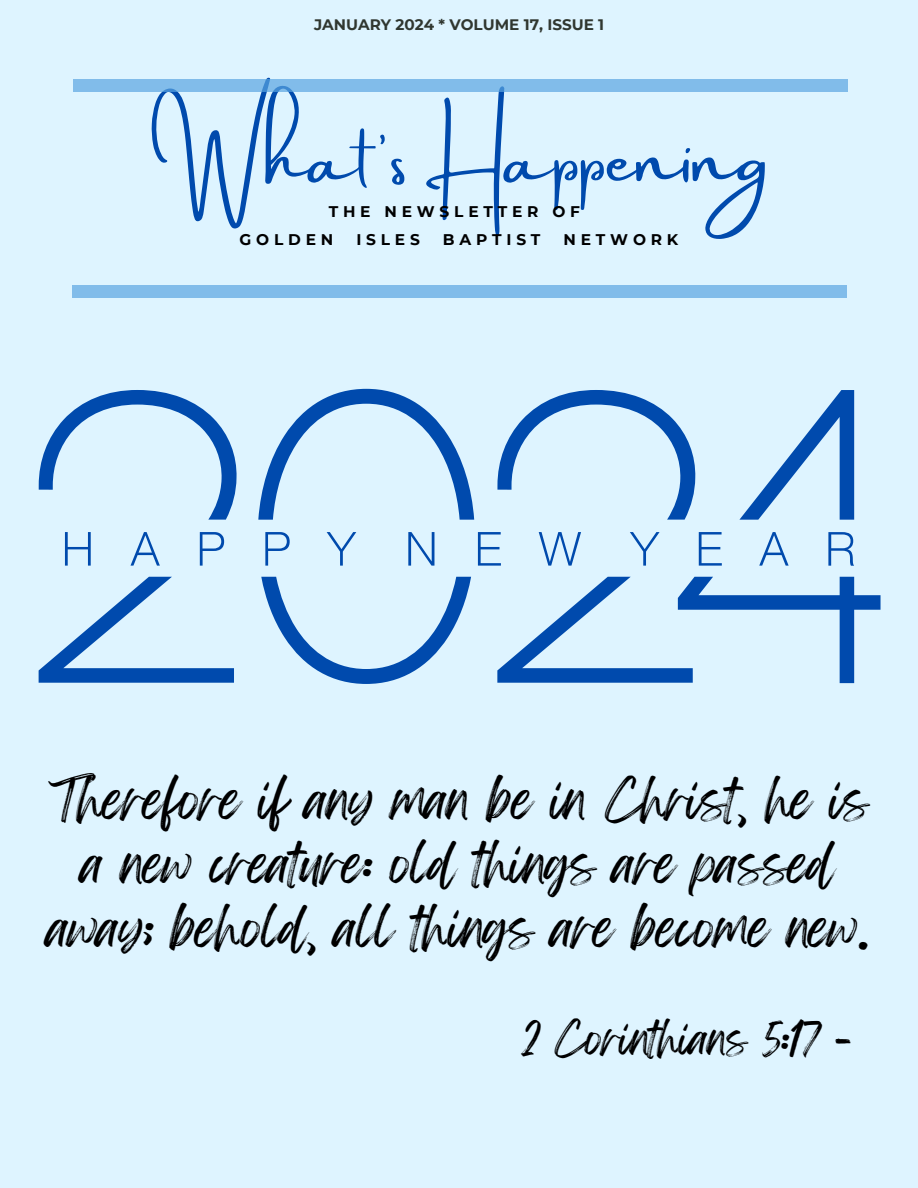
<style>
.page{position:relative;width:918px;height:1188px;background:#def4ff}
.page>*{position:absolute;margin:0;border:0;box-sizing:border-box;transform-origin:0 0}
.t1{font:69.45px "Amsterdam Two";color:#004aad}
.t2{font:46.2px/64.2px "Feeling Passionate";color:#000;text-align:center}
.t3{font:38.4px "Feeling Passionate";color:#000}
.t4{font:700 15.45px "Montserrat";letter-spacing:.31em;color:#000}
.t5{font:700 15.15px "Montserrat";color:#303730}
</style>
<div class="page">
<div style="left:72px;top:286px;width:774px;height:12px;background:#81bcea"></div>
<div style="left:73px;top:79px;width:774px;height:12px;background:#81bcea"></div>
<svg style="left:739px;top:390px;width:115px;height:130px"></svg>
<svg style="left:497px;top:577px;width:384px;height:106px"></svg>
<svg style="left:497px;top:390px;width:199px;height:130px"></svg>
<svg style="left:258px;top:389px;width:216px;height:131px"></svg>
<svg style="left:261px;top:577px;width:210px;height:107px"></svg>
<svg style="left:39px;top:390px;width:198px;height:130px"></svg>
<svg style="left:39px;top:577px;width:195px;height:106px"></svg>
<svg style="left:65px;top:532px;width:26px;height:34px"></svg>
<svg style="left:131px;top:532px;width:29px;height:34px"></svg>
<svg style="left:200px;top:532px;width:24px;height:34px"></svg>
<svg style="left:265px;top:532px;width:25px;height:34px"></svg>
<svg style="left:327px;top:532px;width:29px;height:34px"></svg>
<svg style="left:408px;top:532px;width:26px;height:34px"></svg>
<svg style="left:478px;top:532px;width:23px;height:34px"></svg>
<svg style="left:539px;top:532px;width:42px;height:34px"></svg>
<svg style="left:630px;top:532px;width:30px;height:34px"></svg>
<svg style="left:699px;top:532px;width:23px;height:34px"></svg>
<svg style="left:759px;top:532px;width:30px;height:34px"></svg>
<svg style="left:828px;top:532px;width:26px;height:34px"></svg>
<p class="t5" style="left:314px;top:16px;width:292px">JANUARY 2024 * VOLUME 17, ISSUE 1</p>
<p class="t1" style="left:151px;top:121px;width:620px">What's Happening</p>
<p class="t4" style="left:329px;top:202px;width:253px">THE NEWSLETTER OF</p>
<p class="t4" style="left:240px;top:230px;width:95px">GOLDEN</p>
<p class="t4" style="left:356px;top:230px;width:65px">ISLES</p>
<p class="t4" style="left:443px;top:230px;width:99px">BAPTIST</p>
<p class="t4" style="left:564px;top:230px;width:116px">NETWORK</p>
<p class="t2" style="left:49px;top:769px;width:822px">Therefore if any man be in Christ, he is a new creature: old things are passed away; behold, all things are become new.</p>
<p class="t3" style="left:521px;top:1007px;width:332px">2 Corinthians 5:17 -</p>
</div>
